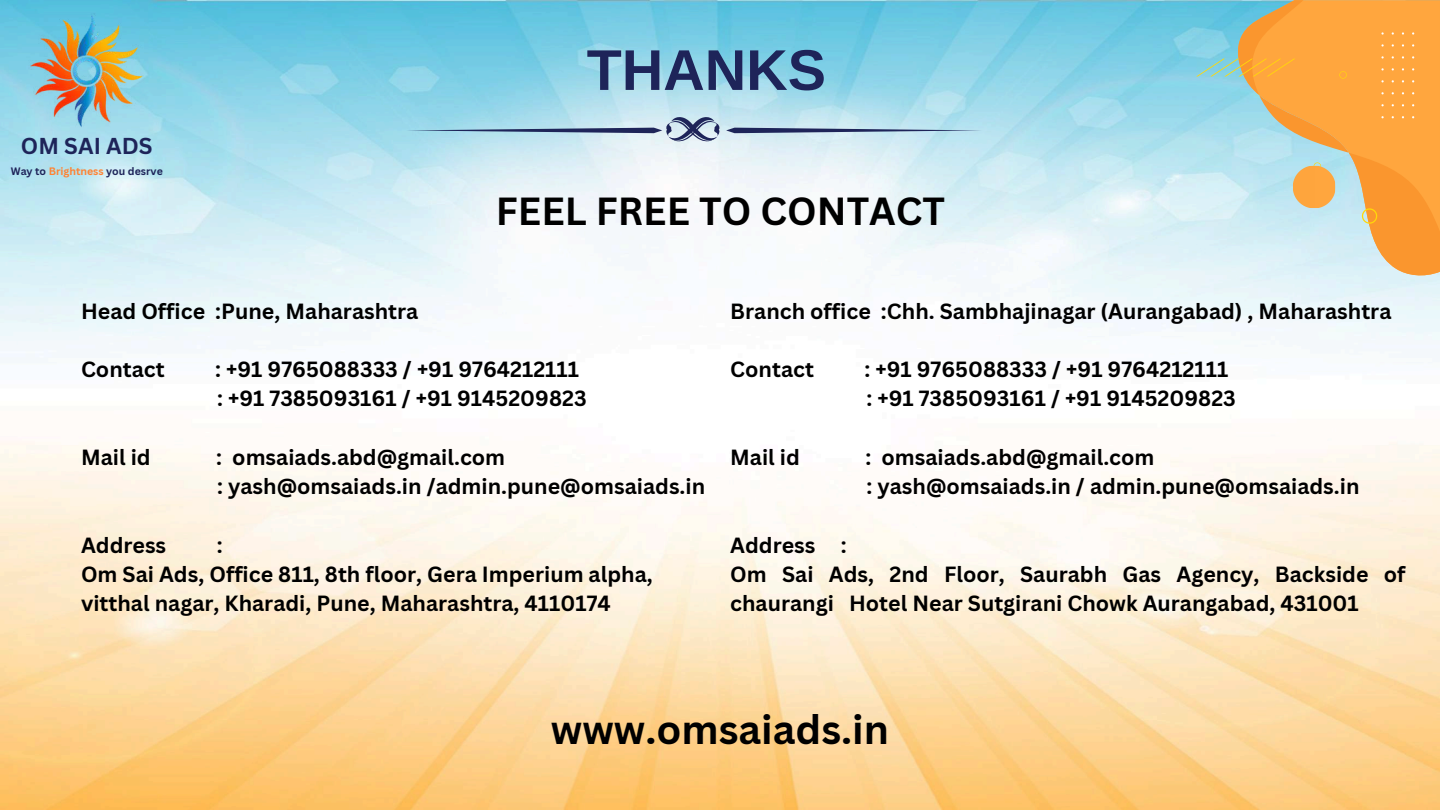
<style>
.page{position:relative;width:1440px;height:810px;background:#fff}
.page>*{position:absolute;margin:0;border:0;box-sizing:border-box;transform-origin:0 0}
.t1{font:700 57.4px "Arimo";color:#1e2459}
.t2{font:700 40px "Canva Sans";color:#000}
.t3{font:700 38.2px "Canva Sans";color:#000}
.t4{font:700 22.4px "Canva Sans";color:#1e2459}
.t5{font:700 21.4px/29.2px "Canva Sans";color:#000}
.t6{font:700 10.5px "Canva Sans";color:#1e2459}
.s1{color:#ff8232}
</style>
<div class="page">
<img style="left:1px;top:0;width:1439px;height:810px">
<img style="left:29px;top:14px;width:115px;height:115px">
<svg style="left:726px;top:128px;width:256px;height:5px"></svg>
<svg style="left:406px;top:117px;width:314px;height:25px"></svg>
<svg style="left:1229px;top:0;width:211px;height:278px"></svg>
<svg style="left:1196px;top:32px;width:218px;height:192px"></svg>
<p class="t4" style="left:21px;top:130px;width:133px">OM SAI ADS</p>
<p class="t6" style="left:11px;top:164px;width:153px">Way to <span class="s1">Brightness</span> you desrve</p>
<h1 class="t1" style="left:587px;top:38px;width:241px">THANKS</h1>
<h3 class="t3" style="left:496px;top:185px;width:451px">FEEL FREE TO CONTACT</h3>
<p class="t5" style="left:81px;top:296px;width:339px">Head Office :Pune, Maharashtra</p>
<p class="t5" style="left:81px;top:354px;width:85px">Contact</p>
<p class="t5" style="left:215px;top:354px;width:373px">: +91 9765088333 / +91 9764212111 : +91 7385093161 / +91 9145209823</p>
<p class="t5" style="left:81px;top:442px;width:71px">Mail id</p>
<p class="t5" style="left:216px;top:442px;width:490px">: omsaiads.abd@gmail.com<br>: yash@omsaiads.in /admin.pune@omsaiads.in</p>
<p class="t5" style="left:81px;top:530px;width:87px">Address</p>
<p class="t5" style="left:81px;top:530px;width:573px;text-indent:136px">:<br>Om Sai Ads, Office 811, 8th floor, Gera Imperium alpha, vitthal nagar, Kharadi, Pune, Maharashtra, 4110174</p>
<p class="t5" style="left:730px;top:296px;width:663px">Branch office :Chh. Sambhajinagar (Aurangabad) , Maharashtra</p>
<p class="t5" style="left:730px;top:354px;width:85px">Contact</p>
<p class="t5" style="left:864px;top:354px;width:373px">: +91 9765088333 / +91 9764212111 : +91 7385093161 / +91 9145209823</p>
<p class="t5" style="left:730px;top:442px;width:71px">Mail id</p>
<p class="t5" style="left:866px;top:442px;width:495px">: omsaiads.abd@gmail.com<br>: yash@omsaiads.in / admin.pune@omsaiads.in</p>
<p class="t5" style="left:730px;top:530px;width:677px">Address :<br>Om Sai Ads, 2nd Floor, Saurabh Gas Agency, Backside of chaurangi Hotel Near Sutgirani Chowk Aurangabad, 431001</p>
<h2 class="t2" style="left:551px;top:701px;width:340px">www.omsaiads.in</h2>
</div>
